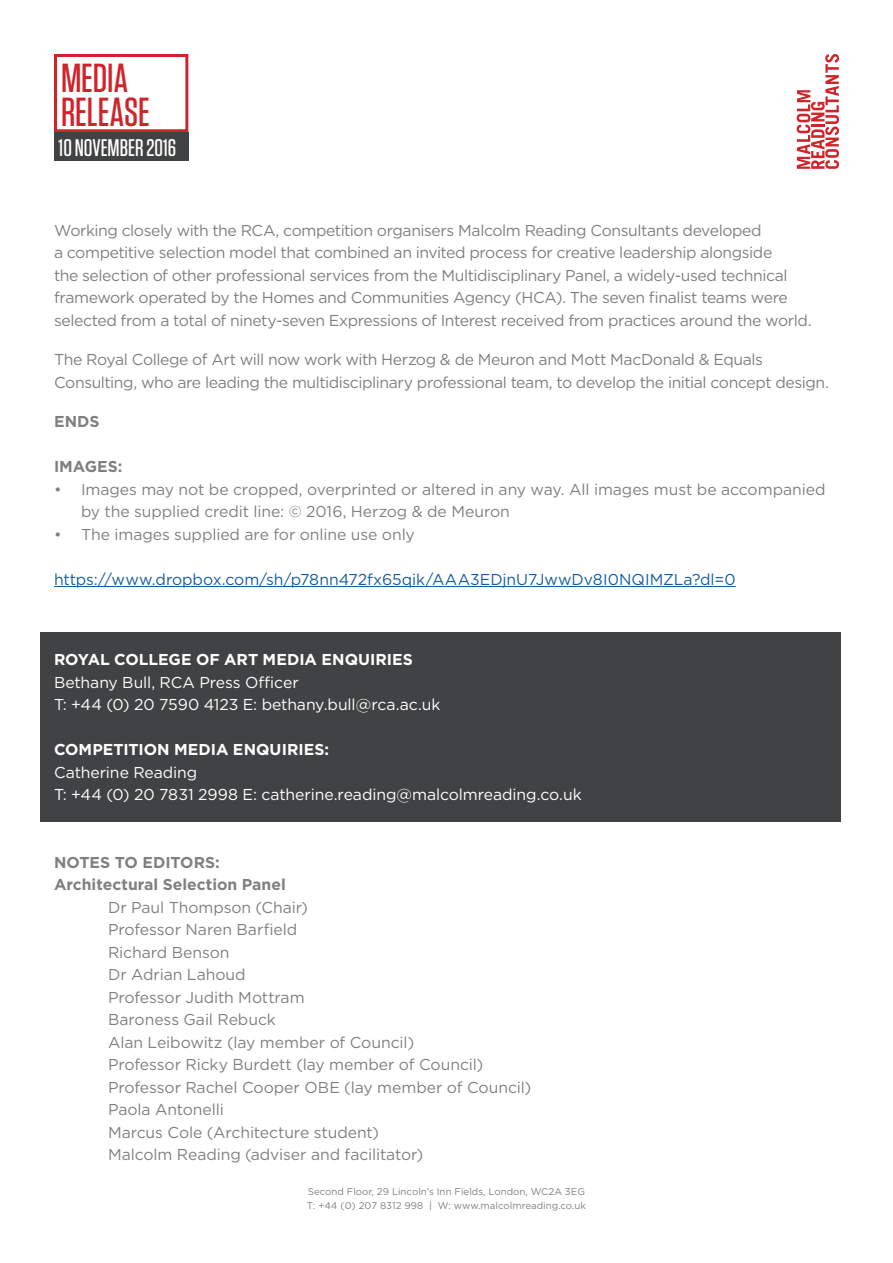
<style>
.page{position:relative;width:893px;height:1263px;background:#fff}
.page>*{position:absolute;margin:0;border:0;box-sizing:border-box;transform-origin:0 0}
.t1{font:500 40.5px/34.5px "Tungsten";color:#d1232a}
.t2{font:500 24px "Tungsten";color:#fff}
.t3{font:15.75px/22.5px "Gotham";letter-spacing:-.02em;color:#808083}
.t4{font:15.75px/22.5px "Gotham";letter-spacing:-.005em;color:#fff}
.t5{font:15.75px "Gotham";letter-spacing:-.005em;color:#175d9e}
.t6{font:700 15.75px "Gotham";color:#fff}
.t7{font:700 15.75px/22.5px "Gotham";color:#808083}
.t8{font:9.75px/13.5px "Gotham";color:#808083}
</style>
<div class="page">
<svg style="left:797px;top:54px;width:42px;height:115px"></svg>
<div style="left:54px;top:54px;width:134px;height:78px;border:3px solid #d1232a"></div>
<div style="left:54px;top:132px;width:134px;height:28px;background:#414243"></div>
<div style="left:40px;top:632px;width:800px;height:190px;background:#414243"></div>
<hr style="left:54px;top:586px;width:682px;height:1px;background:#175d9e">
<h1 class="t1" style="left:61px;top:61px;width:90px">MEDIA<br>RELEASE</h1>
<h2 class="t2" style="left:59px;top:135px;width:119px">10 NOVEMBER 2016</h2>
<p class="t3" style="left:54px;top:219px;width:759px">Working closely with the RCA, competition organisers Malcolm Reading Consultants developed<br>a competitive selection model that combined an invited process for creative leadership alongside<br>the selection of other professional services from the Multidisciplinary Panel, a widely-used technical framework operated by the Homes and Communities Agency (HCA). The seven finalist teams were selected from a total of ninety-seven Expressions of Interest received from practices around the world.</p>
<p class="t3" style="left:54px;top:348px;width:776px">The Royal College of Art will now work with Herzog &amp; de Meuron and Mott MacDonald &amp; Equals<br>Consulting, who are leading the multidisciplinary professional team, to develop the initial concept design.</p>
<p class="t7" style="left:54px;top:410px;width:47px">ENDS</p>
<p class="t7" style="left:54px;top:455px;width:70px">IMAGES:</p>
<p class="t3" style="left:81px;top:478px;width:746px;text-indent:-27px">• Images may not be cropped, overprinted or altered in any way. All images must be accompanied by the supplied credit line: © 2016, Herzog &amp; de Meuron</p>
<p class="t3" style="left:54px;top:523px;width:362px">• The images supplied are for online use only</p>
<p class="t5" style="left:54px;top:569px;width:683px">https://www.dropbox.com/sh/p78nn472fx65qik/AAA3EDjnU7JwwDv8I0NQIMZLa?dl=0</p>
<p class="t6" style="left:54px;top:649px;width:360px">ROYAL COLLEGE OF ART MEDIA ENQUIRIES</p>
<p class="t4" style="left:54px;top:670px;width:388px">Bethany Bull, RCA Press Officer<br>T: +44 (0) 20 7590 4123 E: bethany.bull@rca.ac.uk</p>
<p class="t6" style="left:54px;top:739px;width:277px">COMPETITION MEDIA ENQUIRIES:</p>
<p class="t4" style="left:54px;top:761px;width:529px">Catherine Reading<br>T: +44 (0) 20 7831 2998 E: catherine.reading@malcolmreading.co.uk</p>
<p class="t7" style="left:54px;top:851px;width:233px">NOTES TO EDITORS:<br>Architectural Selection Panel</p>
<p class="t3" style="left:108px;top:896px;width:425px">Dr Paul Thompson (Chair)<br>Professor Naren Barfield<br>Richard Benson<br>Dr Adrian Lahoud<br>Professor Judith Mottram<br>Baroness Gail Rebuck<br>Alan Leibowitz (lay member of Council)<br>Professor Ricky Burdett (lay member of Council)<br>Professor Rachel Cooper OBE (lay member of Council)<br>Paola Antonelli<br>Marcus Cole (Architecture student)<br>Malcolm Reading (adviser and facilitator)</p>
<p class="t8" style="left:307px;top:1185px;width:280px">Second Floor, 29 Lincoln’s Inn Fields, London, WC2A 3EG<br>T: +44 (0) 207 8312 998 | W: www.malcolmreading.co.uk</p>
</div>
